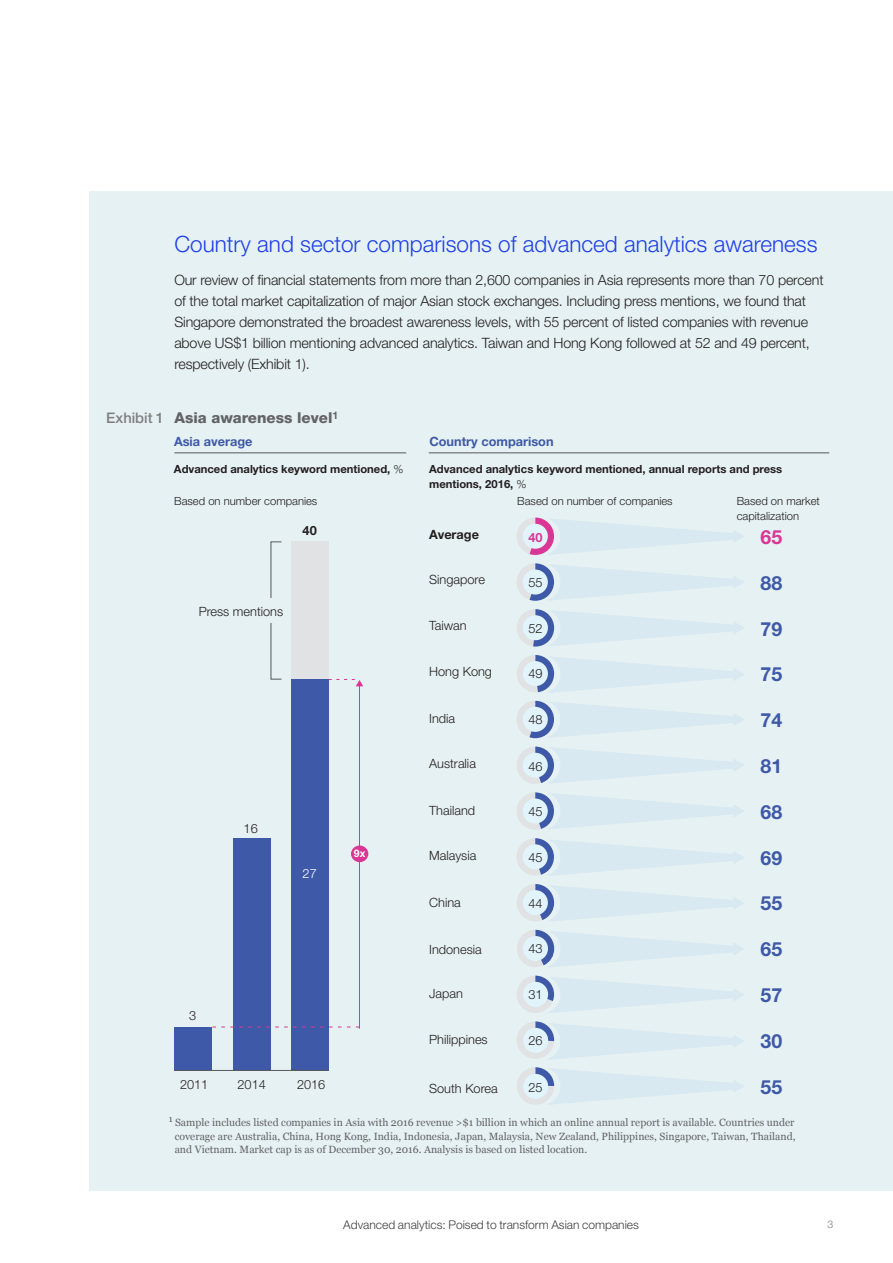
<style>
.page{position:relative;width:893px;height:1263px;background:#fff}
.page>*{position:absolute;margin:0;border:0;box-sizing:border-box;transform-origin:0 0}
.t1{font:300 22.5px "Helvetica Neue LT Std";color:#1f40e6}
.t2{font:700 19.5px "Helvetica Neue LT Std";color:#3e59a7}
.t3{font:700 19.5px "Helvetica Neue LT Std";color:#da3695}
.t4{font:800 15px "Helvetica Neue LT Std";color:#636366}
.Exhibit_headers{font:500 14.7px "Helvetica Neue LT Std";color:#808080}
.t5{font:300 14.25px/21px "Helvetica Neue LT Std";letter-spacing:-.01em;color:#231f20}
.t6{font:300 12.75px "Helvetica Neue LT Std";color:#231e1f}
.t7{font:700 12.75px "Helvetica Neue LT Std";color:#3e59a7}
.t8{font:700 12.75px "Helvetica Neue LT Std";color:#231e1f}
.t9{font:300 12.75px "Helvetica Neue LT Std";color:#fff}
.t10{font:700 12.75px "Helvetica Neue LT Std";color:#da3695}
.t11{font:300 12px "Helvetica Neue LT Std";color:#3e3e3f}
.t12{font:700 11.25px/15px "Helvetica Neue LT Std";color:#231e1f}
.t13{font:300 11.25px/15px "Helvetica Neue LT Std";color:#231e1f}
.t14{font:10.5px/13.5px "Georgia";color:#636366;text-align:justify}
.t15{font:700 10.5px "Helvetica Neue LT Std";color:#fff}
.t16{font:300 10.5px "Helvetica Neue LT Std";color:#7a7c7f}
.s1{font-weight:300}
</style>
<div class="page">
<div style="left:89px;top:191px;width:804px;height:1000px;background:#e6f1f3"></div>
<div style="left:291px;top:679px;width:38px;height:391px;background:#3e59a7"></div>
<div style="left:291px;top:541px;width:38px;height:138px;background:#e1e2e4"></div>
<div style="left:233px;top:838px;width:37px;height:232px;background:#3e59a7"></div>
<div style="left:174px;top:1027px;width:38px;height:43px;background:#3e59a7"></div>
<svg style="left:212px;top:1027px;width:147px;height:1px"></svg>
<hr style="left:359px;top:685px;width:1px;height:344px;background:#da3695">
<svg style="left:329px;top:679px;width:34px;height:7px"></svg>
<hr style="left:174px;top:1070px;width:155px;height:1px;background:#57585a">
<hr style="left:174px;top:453px;width:232px;height:1px;background:#57585a">
<hr style="left:429px;top:453px;width:400px;height:1px;background:#57585a">
<div style="left:351px;top:845px;width:17px;height:17px;background:#da3695;border-radius:50%"></div>
<svg style="left:271px;top:541px;width:11px;height:57px"></svg>
<svg style="left:271px;top:623px;width:11px;height:56px"></svg>
<svg style="left:517px;top:517px;width:227px;height:38px"></svg>
<svg style="left:517px;top:563px;width:227px;height:38px"></svg>
<svg style="left:517px;top:609px;width:227px;height:37px"></svg>
<svg style="left:517px;top:655px;width:227px;height:38px"></svg>
<svg style="left:517px;top:701px;width:227px;height:37px"></svg>
<svg style="left:517px;top:746px;width:227px;height:38px"></svg>
<svg style="left:517px;top:792px;width:227px;height:38px"></svg>
<svg style="left:517px;top:838px;width:227px;height:38px"></svg>
<svg style="left:517px;top:884px;width:227px;height:37px"></svg>
<svg style="left:517px;top:930px;width:227px;height:37px"></svg>
<svg style="left:517px;top:976px;width:227px;height:37px"></svg>
<svg style="left:517px;top:1021px;width:227px;height:38px"></svg>
<svg style="left:517px;top:1067px;width:227px;height:37px"></svg>
<p class="t1" style="left:174px;top:231px;width:645px">Country and sector comparisons of advanced analytics awareness</p>
<p class="t5" style="left:174px;top:269px;width:651px">Our review of financial statements from more than 2,600 companies in Asia represents more than 70 percent of the total market capitalization of major Asian stock exchanges. Including press mentions, we found that Singapore demonstrated the broadest awareness levels, with 55 percent of listed companies with revenue above US$1 billion mentioning advanced analytics. Taiwan and Hong Kong followed at 52 and 49 percent, respectively (Exhibit 1).</p>
<h6 class="Exhibit_headers" style="left:106px;top:409px;width:59px">Exhibit 1</h6>
<p class="t4" style="left:175px;top:409px;width:165px">Asia awareness level<sup>1</sup></p>
<p class="t4" style="left:89px;top:409px;width:53px">Exhibit</p>
<p class="t7" style="left:174px;top:434px;width:80px">Asia average</p>
<p class="t7" style="left:429px;top:434px;width:126px">Country comparison</p>
<p class="t12" style="left:174px;top:461px;width:231px">Advanced analytics keyword mentioned, <span class="s1">%</span></p>
<p class="t12" style="left:429px;top:461px;width:355px">Advanced analytics keyword mentioned, annual reports and press mentions, 2016, <span class="s1">%</span></p>
<p class="t13" style="left:737px;top:493px;width:85px">Based on market capitalization</p>
<p class="t13" style="left:174px;top:493px;width:145px">Based on number companies</p>
<p class="t13" style="left:517px;top:493px;width:157px">Based on number of companies</p>
<p class="t8" style="left:303px;top:522px;width:16px">40</p>
<p class="t6" style="left:199px;top:603px;width:86px">Press mentions</p>
<p class="t6" style="left:244px;top:821px;width:16px">16</p>
<p class="t9" style="left:303px;top:866px;width:16px">27</p>
<p class="t15" style="left:354px;top:847px;width:13px">9x</p>
<p class="t6" style="left:189px;top:1007px;width:9px">3</p>
<p class="t6" style="left:180px;top:1076px;width:30px">2011</p>
<p class="t6" style="left:238px;top:1076px;width:30px">2014</p>
<p class="t6" style="left:297px;top:1076px;width:30px">2016</p>
<p class="t8" style="left:429px;top:527px;width:51px">Average</p>
<p class="t3" style="left:761px;top:525px;width:23px">65</p>
<p class="t2" style="left:761px;top:571px;width:23px">88</p>
<p class="t2" style="left:761px;top:617px;width:23px">79</p>
<p class="t2" style="left:761px;top:662px;width:23px">75</p>
<p class="t2" style="left:761px;top:708px;width:23px">74</p>
<p class="t2" style="left:761px;top:754px;width:23px">81</p>
<p class="t2" style="left:761px;top:800px;width:23px">68</p>
<p class="t2" style="left:761px;top:845px;width:23px">69</p>
<p class="t2" style="left:761px;top:891px;width:23px">55</p>
<p class="t2" style="left:761px;top:937px;width:23px">65</p>
<p class="t2" style="left:761px;top:983px;width:23px">57</p>
<p class="t2" style="left:761px;top:1029px;width:23px">30</p>
<p class="t2" style="left:761px;top:1074px;width:23px">55</p>
<p class="t10" style="left:528px;top:529px;width:16px">40</p>
<p class="t6" style="left:429px;top:571px;width:57px">Singapore</p>
<p class="t6" style="left:429px;top:617px;width:39px">Taiwan</p>
<p class="t6" style="left:429px;top:663px;width:64px">Hong Kong</p>
<p class="t6" style="left:429px;top:710px;width:27px">India</p>
<p class="t6" style="left:429px;top:755px;width:48px">Australia</p>
<p class="t6" style="left:429px;top:802px;width:48px">Thailand</p>
<p class="t6" style="left:429px;top:847px;width:49px">Malaysia</p>
<p class="t6" style="left:429px;top:894px;width:33px">China</p>
<p class="t6" style="left:429px;top:941px;width:54px">Indonesia</p>
<p class="t6" style="left:429px;top:985px;width:35px">Japan</p>
<p class="t6" style="left:429px;top:1031px;width:60px">Philippines</p>
<p class="t6" style="left:429px;top:1080px;width:70px">South Korea</p>
<p class="t6" style="left:528px;top:574px;width:16px">55</p>
<p class="t6" style="left:528px;top:621px;width:16px">52</p>
<p class="t6" style="left:528px;top:666px;width:16px">49</p>
<p class="t6" style="left:528px;top:712px;width:16px">48</p>
<p class="t6" style="left:528px;top:758px;width:16px">46</p>
<p class="t6" style="left:528px;top:803px;width:16px">45</p>
<p class="t6" style="left:528px;top:849px;width:16px">45</p>
<p class="t6" style="left:528px;top:896px;width:16px">44</p>
<p class="t6" style="left:528px;top:941px;width:16px">43</p>
<p class="t6" style="left:528px;top:986px;width:16px">31</p>
<p class="t6" style="left:528px;top:1033px;width:16px">26</p>
<p class="t6" style="left:528px;top:1079px;width:16px">25</p>
<p class="t14" style="left:175px;top:1116px;width:622px;text-indent:-6px"><sup>1</sup> Sample includes listed companies in Asia with 2016 revenue &gt;$1 billion in which an online annual report is available. Countries under coverage are Australia, China, Hong Kong, India, Indonesia, Japan, Malaysia, New Zealand, Philippines, Singapore, Taiwan, Thailand, and Vietnam. Market cap is as of December 30, 2016. Analysis is based on listed location.</p>
<p class="t11" style="left:343px;top:1217px;width:297px">Advanced analytics: Poised to transform Asian companies</p>
<p class="t16" style="left:828px;top:1218px;width:7px">3</p>
</div>
